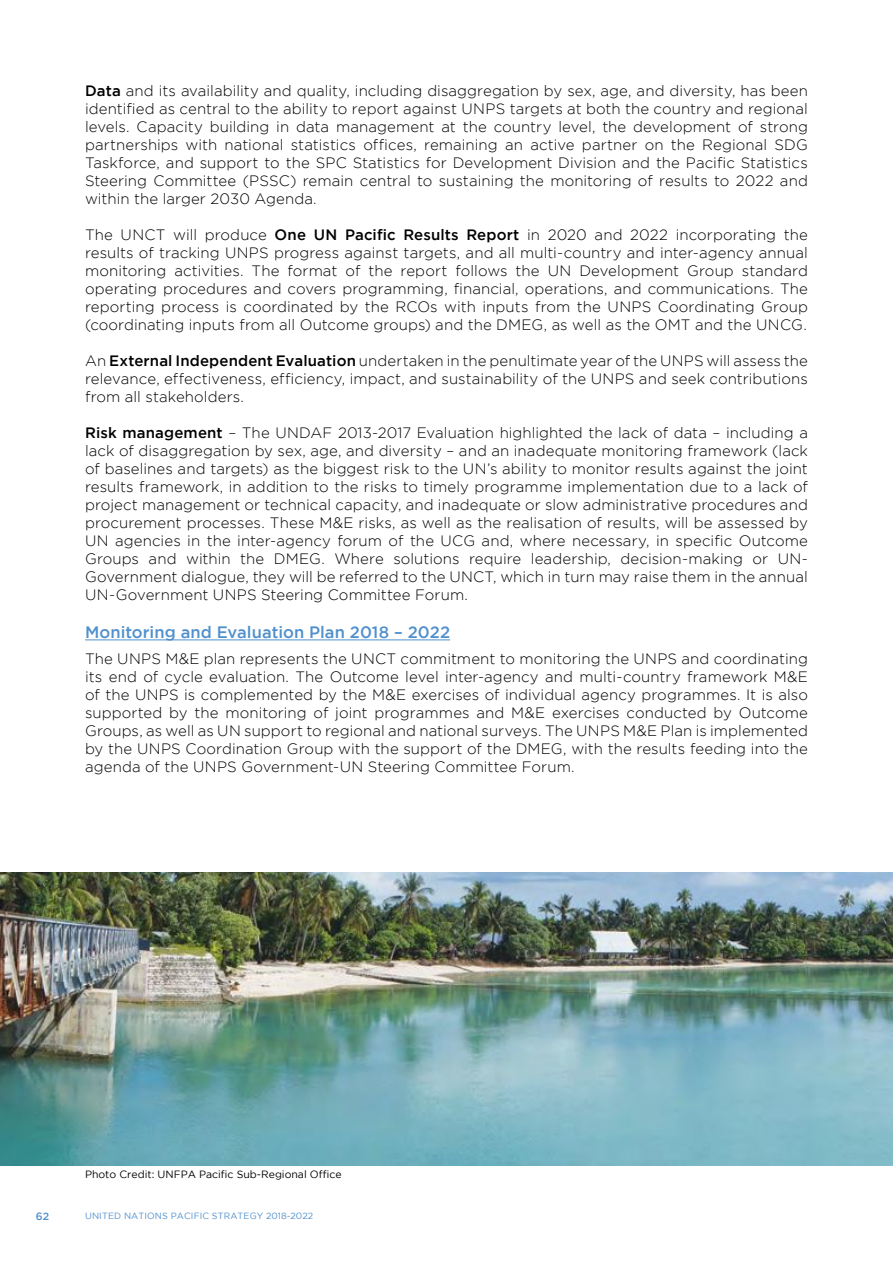
<style>
.page{position:relative;width:893px;height:1263px;background:#fff}
.page>*{position:absolute;margin:0;border:0;box-sizing:border-box;transform-origin:0 0}
.t1{font:500 16.5px "Gotham";letter-spacing:.005em;color:#5090cd}
.t2{font:300 15px/18px "Gotham";letter-spacing:.005em;color:#000;text-align:justify}
.t3{font:10.5px "Gotham";color:#000}
.t4{font:500 10.5px "Gotham";color:#5090cd}
.t5{font:9px "Gotham";letter-spacing:.015em;color:#5090cd}
.s1{font-weight:500}
</style>
<div class="page">
<hr style="left:85px;top:640px;width:365px;height:1px;background:#5090cd">
<img style="left:0;top:872px;width:893px;height:294px">
<p class="t2" style="left:85px;top:82px;width:724px"><span class="s1">Data</span> and its availability and quality, including disaggregation by sex, age, and diversity, has been identified as central to the ability to report against UNPS targets at both the country and regional levels. Capacity building in data management at the country level, the development of strong partnerships with national statistics offices, remaining an active partner on the Regional SDG Taskforce, and support to the SPC Statistics for Development Division and the Pacific Statistics Steering Committee (PSSC) remain central to sustaining the monitoring of results to 2022 and within the larger 2030 Agenda.</p>
<p class="t2" style="left:85px;top:226px;width:724px">The UNCT will produce <span class="s1">One UN Pacific Results Report</span> in 2020 and 2022 incorporating the results of tracking UNPS progress against targets, and all multi-country and inter-agency annual monitoring activities. The format of the report follows the UN Development Group standard operating procedures and covers programming, financial, operations, and communications. The reporting process is coordinated by the RCOs with inputs from the UNPS Coordinating Group (coordinating inputs from all Outcome groups) and the DMEG, as well as the OMT and the UNCG.</p>
<p class="t2" style="left:85px;top:352px;width:724px">An <span class="s1">External Independent Evaluation</span> undertaken in the penultimate year of the UNPS will assess the relevance, effectiveness, efficiency, impact, and sustainability of the UNPS and seek contributions from all stakeholders.</p>
<p class="t2" style="left:85px;top:424px;width:724px"><span class="s1">Risk management</span> – The UNDAF 2013-2017 Evaluation highlighted the lack of data – including a lack of disaggregation by sex, age, and diversity – and an inadequate monitoring framework (lack of baselines and targets) as the biggest risk to the UN’s ability to monitor results against the joint results framework, in addition to the risks to timely programme implementation due to a lack of project management or technical capacity, and inadequate or slow administrative procedures and procurement processes. These M&amp;E risks, as well as the realisation of results, will be assessed by UN agencies in the inter-agency forum of the UCG and, where necessary, in specific Outcome Groups and within the DMEG. Where solutions require leadership, decision-making or UN-Government dialogue, they will be referred to the UNCT, which in turn may raise them in the annual UN-Government UNPS Steering Committee Forum.</p>
<p class="t1" style="left:85px;top:623px;width:367px">Monitoring and Evaluation Plan 2018 – 2022</p>
<p class="t2" style="left:85px;top:650px;width:724px">The UNPS M&amp;E plan represents the UNCT commitment to monitoring the UNPS and coordinating its end of cycle evaluation. The Outcome level inter-agency and multi-country framework M&amp;E of the UNPS is complemented by the M&amp;E exercises of individual agency programmes. It is also supported by the monitoring of joint programmes and M&amp;E exercises conducted by Outcome Groups, as well as UN support to regional and national surveys. The UNPS M&amp;E Plan is implemented by the UNPS Coordination Group with the support of the DMEG, with the results feeding into the agenda of the UNPS Government-UN Steering Committee Forum.</p>
<p class="t3" style="left:85px;top:1168px;width:258px">Photo Credit: UNFPA Pacific Sub-Regional Office</p>
<p class="t4" style="left:36px;top:1210px;width:15px">62</p>
<p class="t5" style="left:85px;top:1211px;width:230px">United Nations Pacific Strategy 2018-2022</p>
</div>
